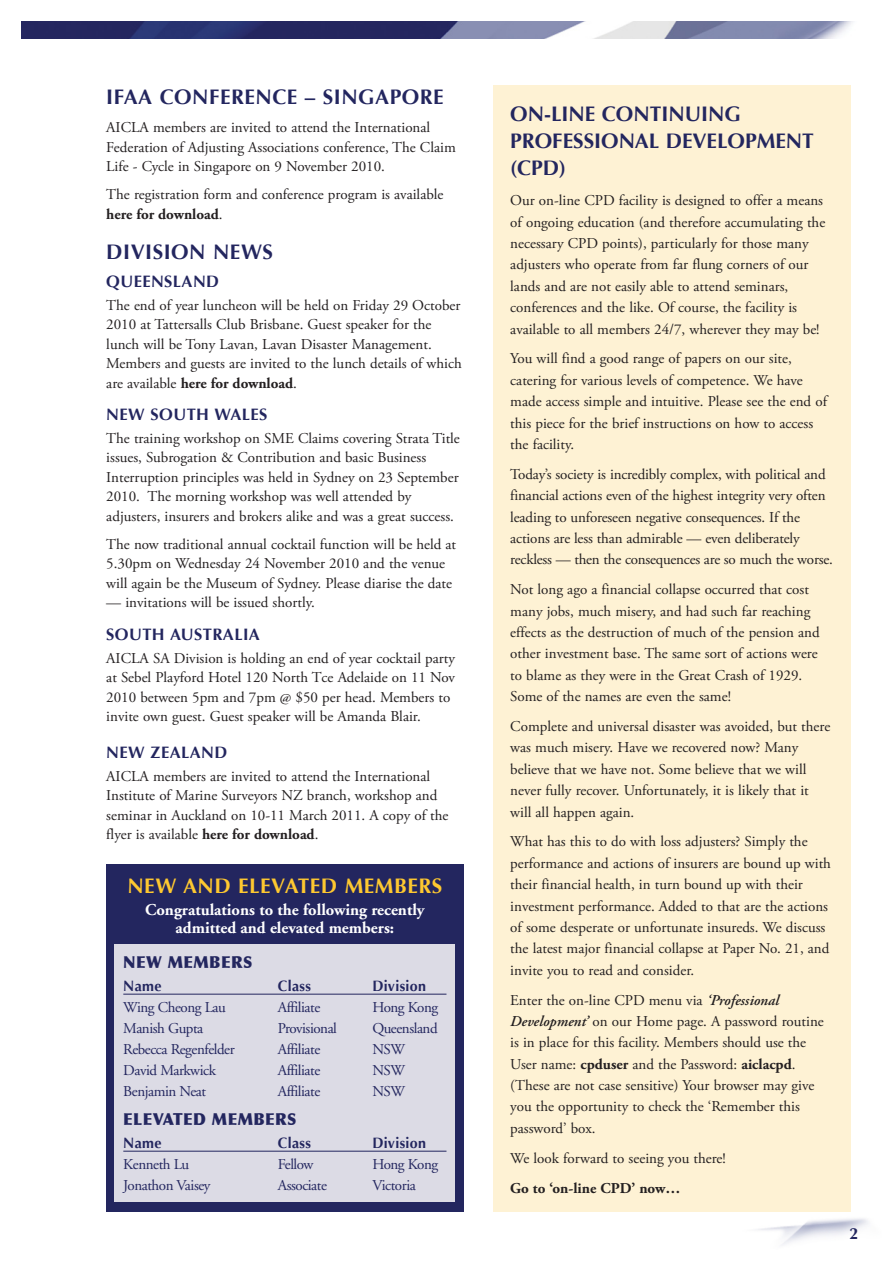
<style>
.page{position:relative;width:893px;height:1263px;background:#fff}
.page>*{position:absolute;margin:0;border:0;box-sizing:border-box;transform-origin:0 0}
.Heading{font:700 21px/27px "Optima";color:#23265f}
.Heading-2{font:700 21px "Optima";letter-spacing:.025em;color:#23265f}
.Heading-3{font:700 21px "Optima";letter-spacing:.025em;color:#fec830}
.Sub_Heading_2{font:700 16.5px/18px "Adobe Garamond";color:#fff;text-align:center}
.Sub_Heading{font:700 16.5px "Optima";letter-spacing:.025em;color:#23265f}
.Body{font:900 16.5px "Optima";letter-spacing:.025em;color:#23265f;scale:.95 1}
.t1{font:700 16.2px "Optima";color:#23265f}
.Body-2{font:15px/21.3px "Adobe Garamond Pro";color:#231f20}
.new_members{font:15px "Adobe Garamond";letter-spacing:-.03em;color:#23265f}
.Sub_Heading-2{font:700 15px "Optima";letter-spacing:.025em;color:#23265f;scale:.95 1}
.Body-3{font:700 15px "Adobe Garamond Pro";color:#231f20}
.s1{font-weight:700}
.s2{font-weight:600;font-style:italic}
</style>
<div class="page">
<img style="left:758px;top:1218px;width:110px;height:27px">
<img style="left:21px;top:21px;width:832px;height:17px">
<div style="left:106px;top:865px;width:357px;height:347px;background:#23265f"></div>
<div style="left:115px;top:944px;width:340px;height:257px;background:#dcdbe5"></div>
<hr style="left:123px;top:994px;width:323px;height:1px;background:#23265f">
<hr style="left:123px;top:1151px;width:323px;height:1px;background:#23265f">
<div style="left:493px;top:85px;width:357px;height:1127px;background:#fef2d4"></div>
<p class="Heading-2" style="left:106px;top:85px;width:326px">IFAA CONFERENCE – SINGAPORE</p>
<p class="Body-2" style="left:106px;top:118px;width:351px;line-height:19.5px">AICLA members are invited to attend the International<br>Federation of Adjusting Associations conference, The Claim<br>Life - Cycle in Singapore on 9 November 2010.</p>
<p class="Body-2" style="left:106px;top:185px;width:339px;line-height:19.5px">The registration form and conference program is available <span class="s1">here for download</span>.</p>
<p class="Heading-2" style="left:106px;top:239px;width:139px">DIVISION NEWS</p>
<p class="Sub_Heading" style="left:106px;top:272px;width:114px">QUEENSLAND</p>
<p class="Body-2" style="left:106px;top:296px;width:357px;line-height:19.5px">The end of year luncheon will be held on Friday 29 October 2010 at Tattersalls Club Brisbane. Guest speaker for the lunch will be Tony Lavan, Lavan Disaster Management.<br>Members and guests are invited to the lunch details of which are available <span class="s1">here for download</span>.</p>
<p class="Sub_Heading" style="left:106px;top:405px;width:143px">NEW SOUTH WALES</p>
<p class="Body-2" style="left:106px;top:429px;width:355px;line-height:19.5px">The training workshop on SME Claims covering Strata Title issues, Subrogation &amp; Contribution and basic Business Interruption principles was held in Sydney on 23 September 2010. The morning workshop was well attended by adjusters, insurers and brokers alike and was a great success.</p>
<p class="Body-2" style="left:106px;top:535px;width:351px;line-height:19.5px">The now traditional annual cocktail function will be held at<br>5.30pm on Wednesday 24 November 2010 and the venue will again be the Museum of Sydney. Please diarise the date</p>
<p class="Body-2" style="left:106px;top:592px;width:210px">— invitations will be issued shortly.</p>
<p class="Sub_Heading" style="left:106px;top:625px;width:155px">SOUTH AUSTRALIA</p>
<p class="Body-2" style="left:106px;top:649px;width:350px;line-height:19.5px">AICLA SA Division is holding an end of year cocktail party at Sebel Playford Hotel 120 North Tce Adelaide on 11 Nov 2010 between 5pm and 7pm @ $50 per head. Members to invite own guest. Guest speaker will be Amanda Blair.</p>
<p class="Sub_Heading" style="left:106px;top:743px;width:123px">NEW ZEALAND</p>
<p class="Body-2" style="left:106px;top:766px;width:344px;line-height:19.5px">AICLA members are invited to attend the International Institute of Marine Surveyors NZ branch, workshop and seminar in Auckland on 10-11 March 2011. A copy of the flyer is available <span class="s1">here for download</span>.</p>
<p class="Heading-3" style="left:127px;top:874px;width:292px">New AND ElevatED MEMBERS</p>
<p class="Sub_Heading_2" style="left:145px;top:901px;width:281px">Congratulations to the following recently admitted and elevated members:</p>
<p class="Body" style="left:123px;top:952px;width:137px">NEW MEMBERS</p>
<p class="Sub_Heading-2" style="left:123px;top:977px;width:42px">Name</p>
<p class="Sub_Heading-2" style="left:278px;top:977px;width:36px">Class</p>
<p class="Sub_Heading-2" style="left:372px;top:977px;width:58px">Division</p>
<p class="new_members" style="left:123px;top:999px;width:104px">Wing Cheong Lau</p>
<p class="new_members" style="left:278px;top:999px;width:44px">Affiliate</p>
<p class="new_members" style="left:372px;top:999px;width:67px">Hong Kong</p>
<p class="new_members" style="left:123px;top:1020px;width:82px">Manish Gupta</p>
<p class="new_members" style="left:278px;top:1020px;width:61px">Provisional</p>
<p class="new_members" style="left:372px;top:1020px;width:67px">Queensland</p>
<p class="new_members" style="left:123px;top:1041px;width:113px">Rebecca Regenfelder</p>
<p class="new_members" style="left:278px;top:1041px;width:44px">Affiliate</p>
<p class="new_members" style="left:372px;top:1041px;width:34px">NSW</p>
<p class="new_members" style="left:123px;top:1062px;width:94px">David Markwick</p>
<p class="new_members" style="left:278px;top:1062px;width:44px">Affiliate</p>
<p class="new_members" style="left:372px;top:1062px;width:34px">NSW</p>
<p class="new_members" style="left:123px;top:1083px;width:84px">Benjamin Neat</p>
<p class="new_members" style="left:278px;top:1083px;width:44px">Affiliate</p>
<p class="new_members" style="left:372px;top:1083px;width:34px">NSW</p>
<p class="Body" style="left:123px;top:1109px;width:184px">ELEVATED MEMBERS</p>
<p class="Sub_Heading-2" style="left:123px;top:1134px;width:42px">Name</p>
<p class="Sub_Heading-2" style="left:278px;top:1134px;width:36px">Class</p>
<p class="Sub_Heading-2" style="left:372px;top:1134px;width:58px">Division</p>
<p class="new_members" style="left:123px;top:1156px;width:67px">Kenneth Lu</p>
<p class="new_members" style="left:278px;top:1156px;width:37px">Fellow</p>
<p class="new_members" style="left:372px;top:1156px;width:67px">Hong Kong</p>
<p class="new_members" style="left:123px;top:1177px;width:89px">Jonathon Vaisey</p>
<p class="new_members" style="left:278px;top:1177px;width:51px">Associate</p>
<p class="new_members" style="left:372px;top:1177px;width:45px">Victoria</p>
<p class="Heading" style="left:510px;top:101px;width:232px">ON-LINE CONTINUING<br>PROFESSIONAL DEVEL</p>
<p class="Heading" style="left:727px;top:128px;width:87px">OPMENT</p>
<p class="Heading" style="left:510px;top:155px;width:58px">(CPD)</p>
<p class="Body-2" style="left:510px;top:190px;width:316px">Our on-line CPD facility is designed to offer a means of ongoing education (and therefore accumulating the necessary CPD points), particularly for those many adjusters who operate from far flung corners of our lands and are not easily able to attend seminars, conferences and the like. Of course, the facility is available to all members 24/7, wherever they may be!</p>
<p class="Body-2" style="left:510px;top:349px;width:318px">You will find a good range of papers on our site, catering for various levels of competence. We have made access simple and intuitive. Please see the end of this piece for the brief instructions on how to access the facility.</p>
<p class="Body-2" style="left:510px;top:464px;width:324px">Today’s society is incredibly complex, with political and financial actions even of the highest integrity very often leading to unforeseen negative consequences. If the actions are less than admirable — even deliberately reckless — then the consequences are so much the worse.</p>
<p class="Body-2" style="left:510px;top:579px;width:311px">Not long ago a financial collapse occurred that cost many jobs, much misery, and had such far reaching effects as the destruction of much of the pension and other investment base. The same sort of actions were to blame as they were in the Great Crash of 1929.<br>Some of the names are even the same!</p>
<p class="Body-2" style="left:510px;top:716px;width:322px">Complete and universal disaster was avoided, but there was much misery. Have we recovered now? Many believe that we have not. Some believe that we will never fully recover. Unfortunately, it is likely that it will all happen again.</p>
<p class="Body-2" style="left:510px;top:831px;width:322px">What has this to do with loss adjusters? Simply the performance and actions of insurers are bound up with their financial health, in turn bound up with their investment performance. Added to that are the actions of some desperate or unfortunate insureds. We discuss the latest major financial collapse at Paper No. 21, and invite you to read and consider.</p>
<p class="Body-2" style="left:510px;top:990px;width:315px">Enter the on-line CPD menu via <span class="s2">‘Professional Development’</span> on our Home page. A password routine is in place for this facility. Members should use the User name: <span class="s1">cpduser</span> and the Password: <span class="s1">aiclacpd</span>. (These are not case sensitive) Your browser may give you the opportunity to check the ‘Remember this password’ box.</p>
<p class="Body-2" style="left:510px;top:1148px;width:217px">We look forward to seeing you there!</p>
<p class="Body-3" style="left:510px;top:1179px;width:172px">Go to ‘on-line CPD’ now…</p>
<p class="t1" style="left:849px;top:1224px;width:10px">2</p>
</div>
